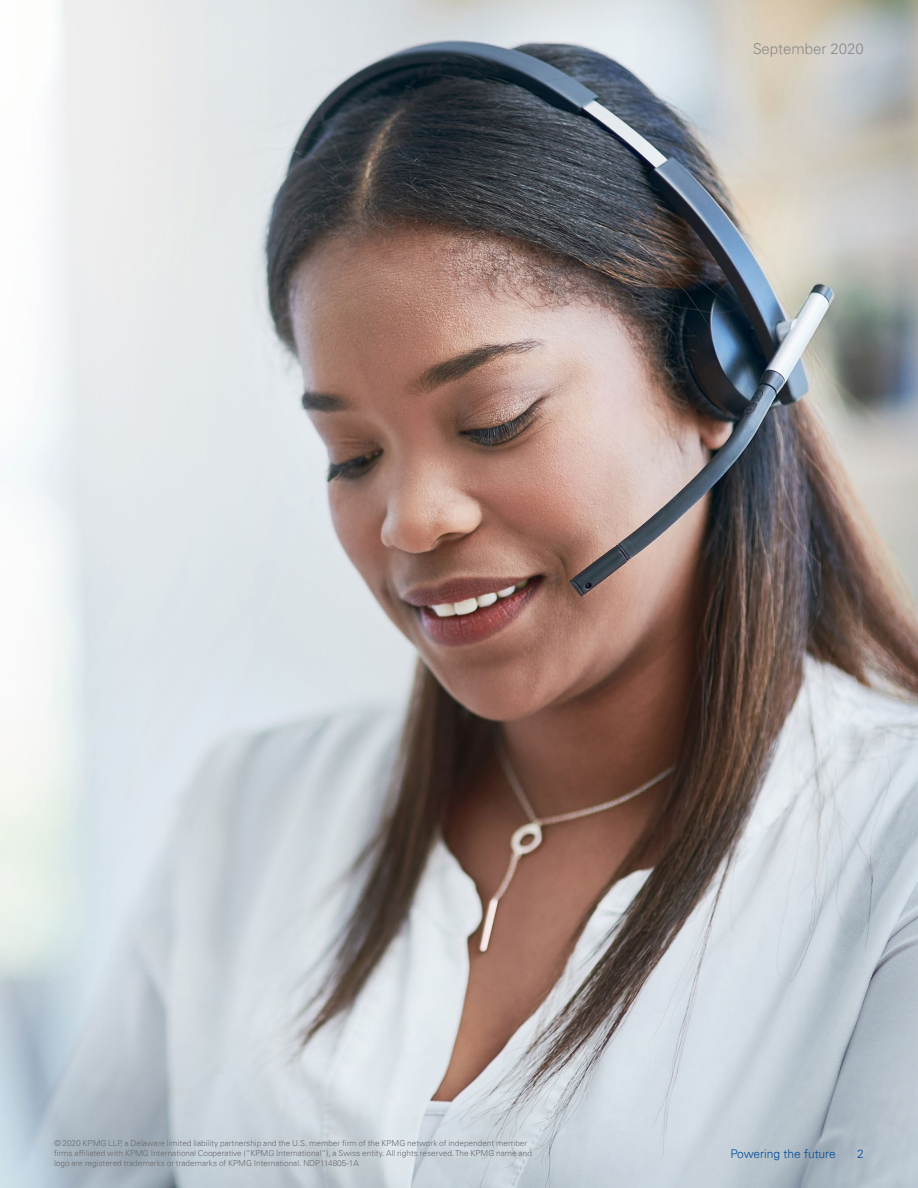
<style>
.page{position:relative;width:918px;height:1188px;background:#fff}
.page>*{position:absolute;margin:0;border:0;box-sizing:border-box;transform-origin:0 0}
.t1{font:300 15px "Univers 45";color:#6c6d70}
.t2{font:300 12px "Univers 45";color:#014d97}
.t3{font:300 8.25px/9.8px "Univers 45";color:#6c6d70}
</style>
<div class="page">
<img style="left:0;top:0;width:918px;height:1188px">
<h1 class="t1" style="left:752px;top:40px;width:113px">September 2020</h1>
<p class="t3" style="left:54px;top:1139px;width:479px">© 2020 KPMG LLP, a Delaware limited liability partnership and the U.S. member firm of the KPMG network of independent member firms affiliated with KPMG International Cooperative (“KPMG International”), a Swiss entity. All rights reserved. The KPMG name and logo are registered trademarks or trademarks of KPMG International. NDP114805-1A</p>
<h2 class="t2" style="left:731px;top:1147px;width:107px">Powering the future</h2>
<h2 class="t2" style="left:857px;top:1147px;width:8px">2</h2>
</div>
